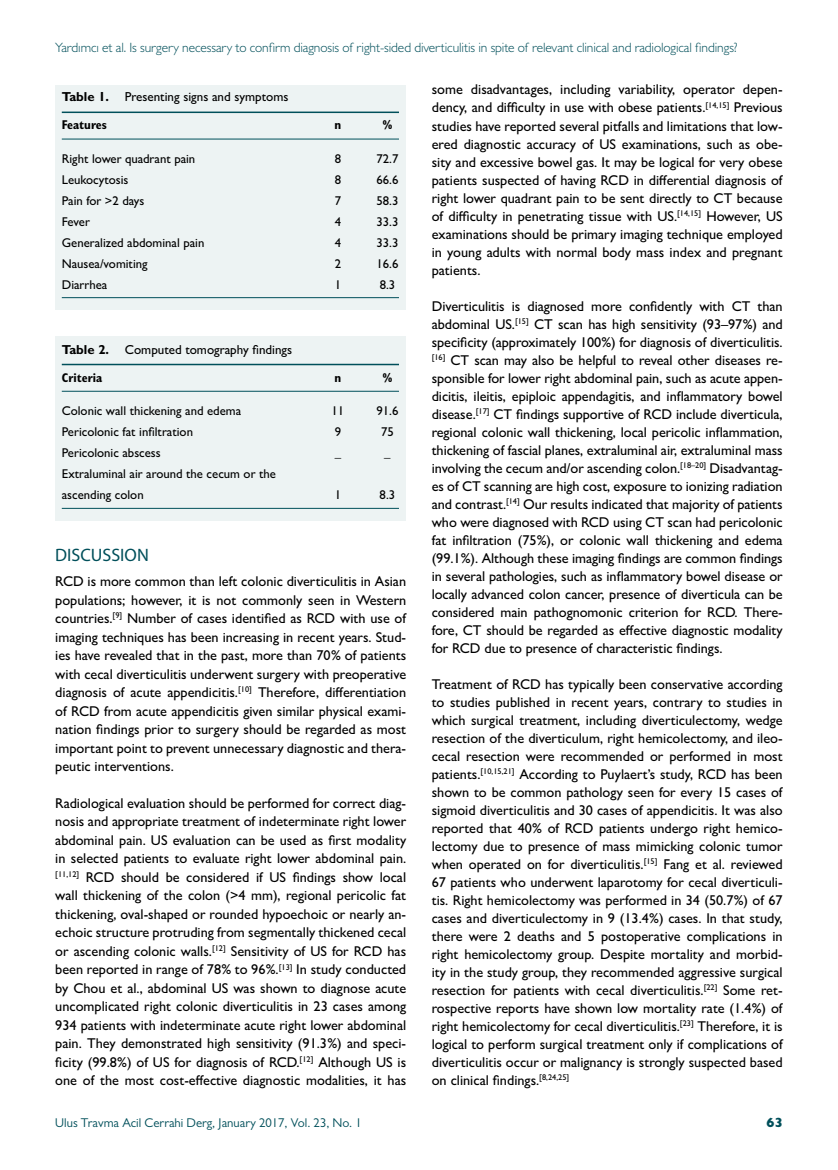
<style>
.page{position:relative;width:838px;height:1170px;background:#fff}
.page>*{position:absolute;margin:0;border:0;box-sizing:border-box;transform-origin:0 0}
.t1{font:18px "Myriad Pro";color:#004f5a}
.t2{font:500 14.25px/18px "Gill Sans MT Pro";color:#000;text-align:justify}
.t3{font:300 13.5px "Gill Sans MT Pro";letter-spacing:-.005em;color:#004f5a}
.t4{font:800 13.5px "Gill Sans MT Pro";color:#004f5a}
.t5{font:500 13.05px "Gill Sans MT Pro";color:#000}
.t6{font:500 12.75px/21px "Gill Sans MT Pro";color:#000}
.t7{font:12.75px "Gill Sans MT Pro";color:#004f5a}
.t8{font:700 condensed 12.75px "Gill Sans MT Pro";color:#000}
.s1{font-weight:700}
</style>
<div class="page">
<div style="left:55px;top:85px;width:351px;height:224px;background:#edf3f3"></div>
<hr style="left:62px;top:111px;width:337px;height:2px;background:#004f5a">
<hr style="left:62px;top:139px;width:337px;height:1px;background:#004f5a">
<hr style="left:62px;top:297px;width:337px;height:1px;background:#004f5a">
<div style="left:55px;top:337px;width:351px;height:184px;background:#edf3f3"></div>
<hr style="left:62px;top:364px;width:337px;height:1px;background:#004f5a">
<hr style="left:62px;top:391px;width:337px;height:1px;background:#004f5a">
<hr style="left:62px;top:508px;width:337px;height:1px;background:#004f5a">
<p class="t3" style="left:55px;top:39px;width:684px">Yardımcı et al. Is surgery necessary to confirm diagnosis of right-sided diverticulitis in spite of relevant clinical and radiological findings?</p>
<p class="t5" style="left:62px;top:89px;width:228px"><span class="s1">Table 1.</span> Presenting signs and symptoms</p>
<p class="t8" style="left:62px;top:117px;width:47px">Features</p>
<p class="t8" style="left:334px;top:117px;width:8px">n</p>
<p class="t8" style="left:383px;top:117px;width:11px">%</p>
<p class="t6" style="left:62px;top:148px;width:135px">Right lower quadrant pain</p>
<p class="t6" style="left:335px;top:148px;width:8px">8</p>
<p class="t6" style="left:376px;top:148px;width:23px">72.7</p>
<p class="t6" style="left:62px;top:169px;width:68px">Leukocytosis</p>
<p class="t6" style="left:335px;top:169px;width:8px">8</p>
<p class="t6" style="left:376px;top:169px;width:23px">66.6</p>
<p class="t6" style="left:62px;top:190px;width:84px">Pain for &gt;2 days</p>
<p class="t6" style="left:335px;top:190px;width:8px">7</p>
<p class="t6" style="left:376px;top:190px;width:23px">58.3</p>
<p class="t6" style="left:62px;top:211px;width:30px">Fever</p>
<p class="t6" style="left:335px;top:211px;width:8px">4</p>
<p class="t6" style="left:376px;top:211px;width:23px">33.3</p>
<p class="t6" style="left:62px;top:232px;width:144px">Generalized abdominal pain</p>
<p class="t6" style="left:335px;top:232px;width:8px">4</p>
<p class="t6" style="left:376px;top:232px;width:23px">33.3</p>
<p class="t6" style="left:62px;top:253px;width:87px">Nausea/vomiting</p>
<p class="t6" style="left:335px;top:253px;width:8px">2</p>
<p class="t6" style="left:376px;top:253px;width:23px">16.6</p>
<p class="t6" style="left:62px;top:274px;width:47px">Diarrhea</p>
<p class="t6" style="left:335px;top:274px;width:8px">1</p>
<p class="t6" style="left:380px;top:274px;width:17px">8.3</p>
<p class="t5" style="left:62px;top:341px;width:232px"><span class="s1">Table 2.</span> Computed tomography findings</p>
<p class="t8" style="left:62px;top:369px;width:42px">Criteria</p>
<p class="t8" style="left:334px;top:369px;width:8px">n</p>
<p class="t8" style="left:383px;top:369px;width:11px">%</p>
<p class="t6" style="left:62px;top:400px;width:181px">Colonic wall thickening and edema</p>
<p class="t6" style="left:331px;top:400px;width:14px">11</p>
<p class="t6" style="left:376px;top:400px;width:23px">91.6</p>
<p class="t6" style="left:62px;top:421px;width:133px">Pericolonic fat infiltration</p>
<p class="t6" style="left:335px;top:421px;width:8px">9</p>
<p class="t6" style="left:381px;top:421px;width:14px">75</p>
<p class="t6" style="left:62px;top:442px;width:100px">Pericolonic abscess</p>
<p class="t6" style="left:335px;top:442px;width:8px">_</p>
<p class="t6" style="left:384px;top:442px;width:8px">_</p>
<p class="t6" style="left:62px;top:463px;width:216px">Extraluminal air around the cecum or the ascending colon</p>
<p class="t6" style="left:335px;top:484px;width:8px">1</p>
<p class="t6" style="left:380px;top:484px;width:17px">8.3</p>
<p class="t1" style="left:55px;top:544px;width:95px">DISCUSSION</p>
<p class="t2" style="left:55px;top:572px;width:352px;line-height:18.5px">RCD is more common than left colonic diverticulitis in Asian populations; however, it is not commonly seen in Western countries.<sup>[9]</sup> Number of cases identified as RCD with use of imaging techniques has been increasing in recent years. Stud&shy;ies have revealed that in the past, more than 70% of patients with cecal diverticulitis underwent surgery with preoperative diagnosis of acute appendicitis.<sup>[10]</sup> Therefore, differentiation of RCD from acute appendicitis given similar physical exami&shy;nation findings prior to surgery should be regarded as most important point to prevent unnecessary diagnostic and thera&shy;peutic interventions.</p>
<p class="t2" style="left:55px;top:793px;width:352px;line-height:18.5px">Radiological evaluation should be performed for correct diag&shy;nosis and appropriate treatment of indeterminate right lower abdominal pain. US evaluation can be used as first modality in selected patients to evaluate right lower abdominal pain. <sup>[11,12]</sup> RCD should be considered if US findings show local wall thickening of the colon (&gt;4 mm), regional pericolic fat thickening, oval-shaped or rounded hypoechoic or nearly an&shy;echoic structure protruding from segmentally thickened cecal or ascending colonic walls.<sup>[12]</sup> Sensitivity of US for RCD has been reported in range of 78% to 96%.<sup>[13]</sup> In study conducted by Chou et al., abdominal US was shown to diagnose acute uncomplicated right colonic diverticulitis in 23 cases among 934 patients with indeterminate acute right lower abdominal pain. They demonstrated high sensitivity (91.3%) and speci&shy;ficity (99.8%) of US for diagnosis of RCD.<sup>[12]</sup> Although US is one of the most cost-effective diagnostic modalities, it has</p>
<p class="t2" style="left:432px;top:80px;width:352px">some disadvantages, including variability, operator depen&shy;dency, and difficulty in use with obese patients.<sup>[14,15]</sup> Previous studies have reported several pitfalls and limitations that low&shy;ered diagnostic accuracy of US examinations, such as obe&shy;sity and excessive bowel gas. It may be logical for very obese patients suspected of having RCD in differential diagnosis of right lower quadrant pain to be sent directly to CT because of difficulty in penetrating tissue with US.<sup>[14,15]</sup> However, US examinations should be primary imaging technique employed in young adults with normal body mass index and pregnant patients.</p>
<p class="t2" style="left:432px;top:297px;width:352px">Diverticulitis is diagnosed more confidently with CT than abdominal US.<sup>[15]</sup> CT scan has high sensitivity (93–97%) and specificity (approximately 100%) for diagnosis of diverticulitis. <sup>[16]</sup> CT scan may also be helpful to reveal other diseases re&shy;sponsible for lower right abdominal pain, such as acute appen&shy;dicitis, ileitis, epiploic appendagitis, and inflammatory bowel disease.<sup>[17]</sup> CT findings supportive of RCD include diverticula, regional colonic wall thickening, local pericolic inflammation, thickening of fascial planes, extraluminal air, extraluminal mass involving the cecum and/or ascending colon.<sup>[18–20]</sup> Disadvantag&shy;es of CT scanning are high cost, exposure to ionizing radiation and contrast.<sup>[14]</sup> Our results indicated that majority of patients who were diagnosed with RCD using CT scan had pericolonic fat infiltration (75%), or colonic wall thickening and edema (99.1%). Although these imaging findings are common findings in several pathologies, such as inflammatory bowel disease or locally advanced colon cancer, presence of diverticula can be considered main pathognomonic criterion for RCD. There&shy;fore, CT should be regarded as effective diagnostic modality for RCD due to presence of characteristic findings.</p>
<p class="t2" style="left:432px;top:675px;width:352px">Treatment of RCD has typically been conservative according to studies published in recent years, contrary to studies in which surgical treatment, including diverticulectomy, wedge resection of the diverticulum, right hemicolectomy, and ileo&shy;cecal resection were recommended or performed in most patients.<sup>[10,15,21]</sup> According to Puylaert’s study, RCD has been shown to be common pathology seen for every 15 cases of sigmoid diverticulitis and 30 cases of appendicitis. It was also reported that 40% of RCD patients undergo right hemico&shy;lectomy due to presence of mass mimicking colonic tumor when operated on for diverticulitis.<sup>[15]</sup> Fang et al. reviewed 67 patients who underwent laparotomy for cecal diverticuli&shy;tis. Right hemicolectomy was performed in 34 (50.7%) of 67 cases and diverticulectomy in 9 (13.4%) cases. In that study, there were 2 deaths and 5 postoperative complications in right hemicolectomy group. Despite mortality and morbid&shy;ity in the study group, they recommended aggressive surgical resection for patients with cecal diverticulitis.<sup>[22]</sup> Some ret&shy;rospective reports have shown low mortality rate (1.4%) of right hemicolectomy for cecal diverticulitis.<sup>[23]</sup> Therefore, it is logical to perform surgical treatment only if complications of diverticulitis occur or malignancy is strongly suspected based on clinical findings.<sup>[8,24,25]</sup></p>
<p class="t7" style="left:55px;top:1115px;width:308px">Ulus Travma Acil Cerrahi Derg, January 2017, Vol. 23, No. 1</p>
<p class="t4" style="left:766px;top:1114px;width:18px">63</p>
</div>
